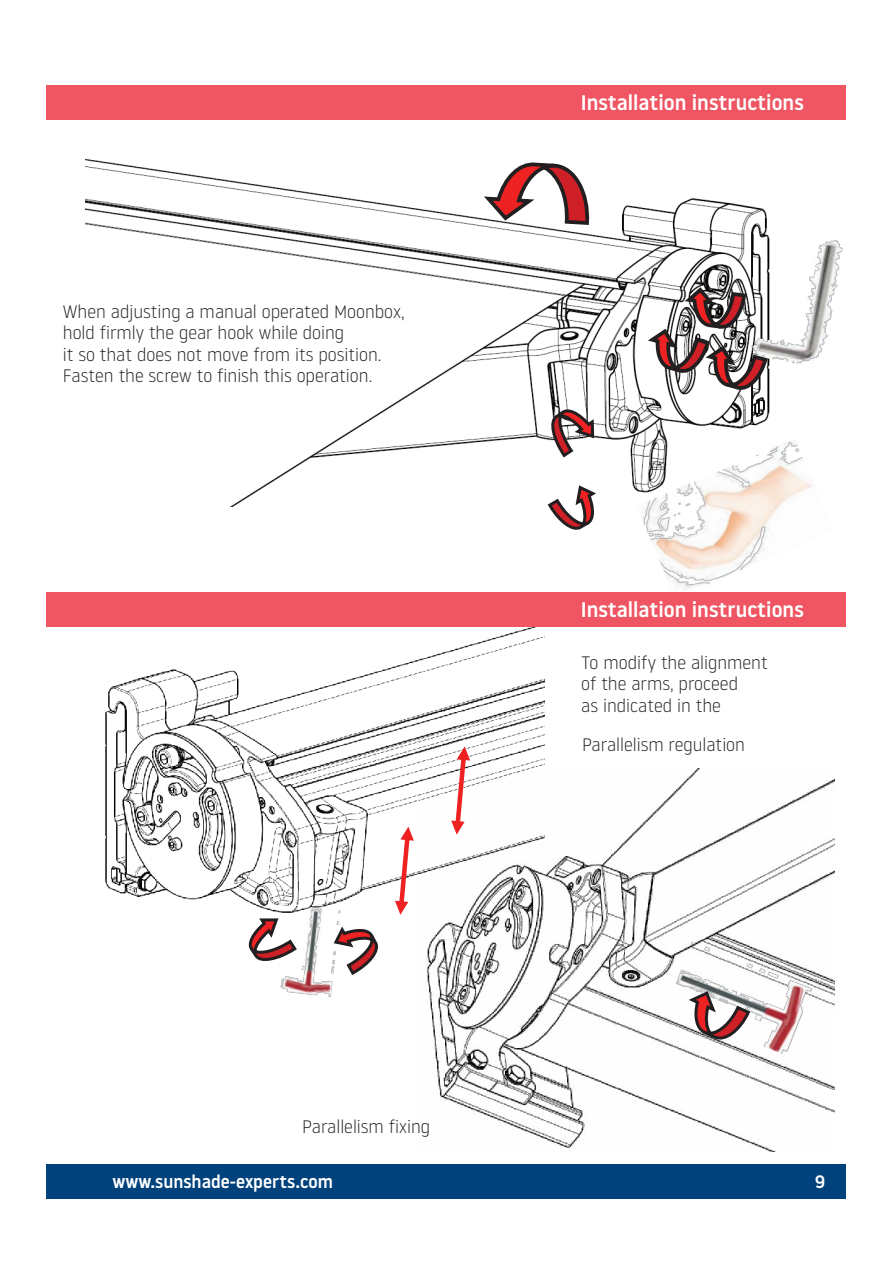
<style>
.page{position:relative;width:893px;height:1263px;background:#fff}
.page>*{position:absolute;margin:0;border:0;box-sizing:border-box;transform-origin:0 0}
.t1{font:500 21px "Noway";color:#fff}
.t2{font:300 18px/21.6px "Noway";color:#231f20}
.t3{font:500 18px "Noway";color:#fff}
</style>
<div class="page">
<img style="left:85px;top:158px;width:685px;height:349px">
<img style="left:747px;top:227px;width:96px;height:137px">
<svg style="left:479px;top:160px;width:112px;height:67px"></svg>
<svg style="left:546px;top:483px;width:53px;height:47px"></svg>
<svg style="left:549px;top:404px;width:47px;height:56px"></svg>
<svg style="left:643px;top:284px;width:127px;height:108px"></svg>
<img style="left:636px;top:439px;width:176px;height:152px">
<div style="left:47px;top:1164px;width:799px;height:34px;background:#01427c"></div>
<div style="left:47px;top:85px;width:799px;height:34px;background:#ef5562"></div>
<img style="left:101px;top:626px;width:444px;height:287px">
<svg style="left:395px;top:827px;width:19px;height:88px"></svg>
<img style="left:420px;top:768px;width:414px;height:383px">
<img style="left:665px;top:940px;width:148px;height:116px">
<img style="left:280px;top:904px;width:61px;height:93px">
<svg style="left:331px;top:923px;width:47px;height:54px"></svg>
<svg style="left:248px;top:917px;width:51px;height:46px"></svg>
<svg style="left:685px;top:989px;width:67px;height:53px"></svg>
<svg style="left:451px;top:746px;width:19px;height:88px"></svg>
<div style="left:47px;top:592px;width:799px;height:34px;background:#ef5562"></div>
<p class="t2" style="left:63px;top:299px;width:343px">When adjusting a manual operated Moonbox, hold firmly the gear hook while doing<br>it so that does not move from its position.<br>Fasten the screw to finish this operation.</p>
<p class="t2" style="left:302px;top:1114px;width:129px">Parallelism fixing</p>
<p class="t1" style="left:581px;top:88px;width:225px">Installation instructions</p>
<p class="t1" style="left:581px;top:595px;width:225px">Installation instructions</p>
<p class="t2" style="left:581px;top:650px;width:188px">To modify the alignment of the arms, proceed<br>as indicated in the</p>
<p class="t2" style="left:582px;top:733px;width:164px">Parallelism regulation</p>
<p class="t3" style="left:112px;top:1169px;width:222px">www.sunshade-experts.com</p>
<p class="t3" style="left:815px;top:1169px;width:12px">9</p>
</div>
